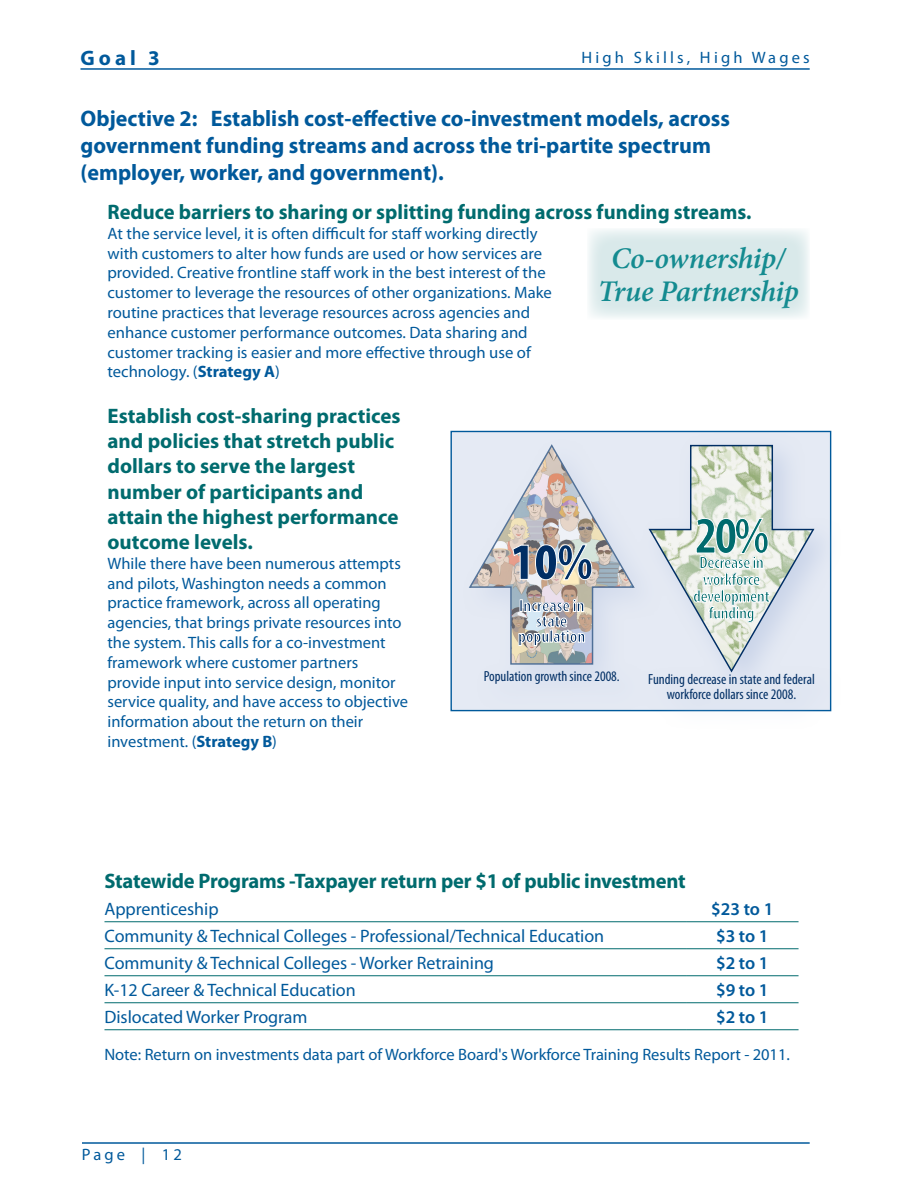
<style>
.page{position:relative;width:917px;height:1189px;background:#fff}
.page>*{position:absolute;margin:0;border:0;box-sizing:border-box;transform-origin:0 0}
.t1{font:900 condensed 52.65px "Myriad Pro";color:#002e64}
.t2{font:700 condensed 52.65px "Myriad Pro";color:#006b6e}
.t3{font:italic 600 30px/33px "Minion Pro";letter-spacing:-.015em;color:#148b90;text-align:center}
.objective{font:700 22.5px/27px "Myriad Pro";color:#00599b}
.sub_heading_body{font:700 21px/25.2px "Myriad Pro";color:#006b6e}
.t4{font:700 21px "Myriad Pro";color:#00599b}
.body{font:18px "Myriad Pro";letter-spacing:-.005em;color:#00599b}
.body-2{font:600 18px "Myriad Pro";letter-spacing:-.01em;color:#00599b}
.t5{font:700 condensed 17.55px/16.8px "Myriad Pro";letter-spacing:-.025em;color:#006b6e;text-align:center}
.t6{font:700 condensed 17.55px/15.3px "Myriad Pro";color:#002e64;text-align:center}
.body__5_indent{font:16.5px/19.8px "Myriad Pro";color:#00599b}
.body-3{font:16.5px "Myriad Pro";letter-spacing:-.005em;color:#00599b}
.body__5_indent-2{font:16.5px "Myriad Pro";letter-spacing:.19em;color:#00599b}
.t7{font:condensed 14.55px/15.3px "Myriad Pro";color:#002e64;text-align:center}
.s1{font-weight:700}
</style>
<div class="page">
<hr style="left:80px;top:68px;width:729px;height:2px;background:#00599b">
<hr style="left:82px;top:1142px;width:727px;height:2px;background:#00599b">
<div style="left:455px;top:431px;width:385px;height:299px;background:#c1cde5;opacity:.75"></div>
<svg style="left:467px;top:443px;width:169px;height:222px;background:#d2d2d6"></svg>
<svg style="left:647px;top:444px;width:169px;height:230px"></svg>
<hr style="left:104px;top:921px;width:582px;height:1px;background:#006b6e">
<hr style="left:686px;top:921px;width:112px;height:1px;background:#006b6e">
<hr style="left:104px;top:948px;width:582px;height:1px;background:#006b6e">
<hr style="left:686px;top:948px;width:112px;height:1px;background:#006b6e">
<hr style="left:104px;top:975px;width:582px;height:1px;background:#006b6e">
<hr style="left:686px;top:975px;width:112px;height:1px;background:#006b6e">
<hr style="left:104px;top:1002px;width:582px;height:1px;background:#006b6e">
<hr style="left:686px;top:1002px;width:112px;height:1px;background:#006b6e">
<hr style="left:104px;top:1029px;width:582px;height:1px;background:#006b6e">
<hr style="left:686px;top:1029px;width:112px;height:1px;background:#006b6e">
<svg style="left:588px;top:229px;width:221px;height:89px;background:#ddebec"></svg>
<p class="t4" style="left:80px;top:44px;width:81px">Goal 3</p>
<p class="body__5_indent-2" style="left:581px;top:48px;width:230px">High Skills, High Wages</p>
<p class="objective" style="left:80px;top:105px;width:651px">Objective 2: Establish cost-effective co-investment models, across government funding streams and across the tri-partite spectrum (employer, worker, and government).</p>
<p class="sub_heading_body" style="left:107px;top:199px;width:645px">Reduce barriers to sharing or splitting funding across funding streams.</p>
<p class="body__5_indent" style="left:107px;top:223px;width:446px">At the service level, it is often difficult for staff working directly with customers to alter how funds are used or how services are provided. Creative frontline staff work in the best interest of the customer to leverage the resources of other organizations. Make routine practices that leverage resources across agencies and enhance customer performance outcomes. Data sharing and customer tracking is easier and more effective through use of technology. (<span class="s1">Strategy A</span>)</p>
<p class="sub_heading_body" style="left:107px;top:403px;width:295px">Establish cost-sharing practices and policies that stretch public dollars to serve the largest number of participants and attain the highest performance outcome levels.</p>
<p class="body__5_indent" style="left:107px;top:553px;width:302px">While there have been numerous attempts and pilots, Washington needs a common practice framework, across all operating agencies, that brings private resources into the system. This calls for a co-investment framework where customer partners provide input into service design, monitor service quality, and have access to objective information about the return on their investment. (<span class="s1">Strategy B</span>)</p>
<h2 class="t3" style="left:598px;top:242px;width:202px">Co-ownership/<br>True Partnership</h2>
<p class="t2" style="left:695px;top:503px;width:76px">20%</p>
<p class="t5" style="left:693px;top:554px;width:78px">Decrease in workforce development funding</p>
<p class="t1" style="left:511px;top:528px;width:83px">10%</p>
<p class="t6" style="left:518px;top:598px;width:69px">Increase in state population</p>
<p class="t7" style="left:484px;top:668px;width:137px">Population growth since 2008.</p>
<p class="t7" style="left:648px;top:671px;width:168px">Funding decrease in state and federal workforce dollars since 2008.</p>
<p class="sub_heading_body" style="left:104px;top:868px;width:583px">Statewide Programs -Taxpayer return per $1 of public investment</p>
<p class="body" style="left:104px;top:898px;width:116px">Apprenticeship</p>
<p class="body-2" style="left:711px;top:897px;width:64px">$23 to 1</p>
<p class="body" style="left:104px;top:925px;width:501px">Community &amp; Technical Colleges - Professional/Technical Education</p>
<p class="body-2" style="left:716px;top:924px;width:54px">$3 to 1</p>
<p class="body" style="left:104px;top:952px;width:391px">Community &amp; Technical Colleges - Worker Retraining</p>
<p class="body-2" style="left:716px;top:951px;width:54px">$2 to 1</p>
<p class="body" style="left:104px;top:979px;width:253px">K-12 Career &amp; Technical Education</p>
<p class="body-2" style="left:716px;top:978px;width:54px">$9 to 1</p>
<p class="body" style="left:104px;top:1006px;width:204px">Dislocated Worker Program</p>
<p class="body-2" style="left:716px;top:1005px;width:54px">$2 to 1</p>
<p class="body-3" style="left:104px;top:1044px;width:687px">Note: Return on investments data part of Workforce Board's Workforce Training Results Report - 2011.</p>
<p class="body__5_indent" style="left:82px;top:1144px;width:102px">Page | 12</p>
</div>
